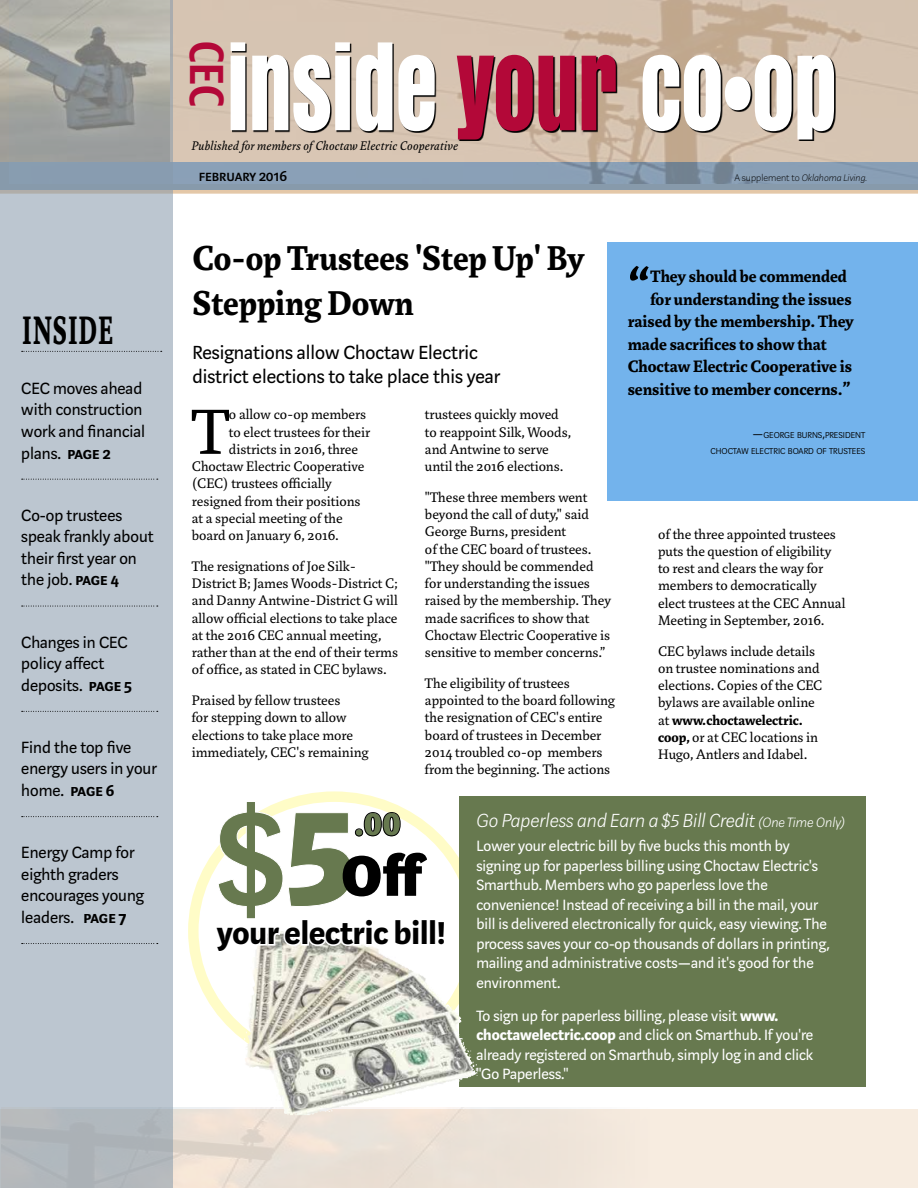
<style>
.page{position:relative;width:918px;height:1188px;background:#fff}
.page>*{position:absolute;margin:0;border:0;box-sizing:border-box;transform-origin:0 0}
.t1{font:600 152.85px "Marat Sans";color:#67794f}
.t2{font:101.85px "Anton";color:#fff;scale:.83 1}
.t3{font:69.3px "Marat Pro";color:#000}
.t4{font:900 63.3px "Marat Sans";color:#000}
.t5{font:700 53.4px "Marat Pro";color:#000}
.t6{font:45px "Charcoal";color:#b30838;scale:.84 1}
.t7{font:700 43.2px "Marat Pro";letter-spacing:.05em;color:#000;scale:.63 1}
.t8{font:700 37.5px/45px "Marat Pro";color:#000;scale:.96 1}
.t9{font:900 37.2px "Marat Sans";color:#67794f}
.t10{font:700 34.95px "Marat Sans";color:#000}
.t11{font:21px/24.2px "Marat Sans";color:#000}
.t12{font:italic 200 21px "Marat Sans";color:#fff}
.t13{font:18px/21.6px "Marat Sans";color:#000}
.t14{font:700 18px "Marat Pro";color:#000}
.t15{font:16.5px/19.5px "Marat Sans";color:#fff}
.t16{font:16.5px "Marat Sans Medium Small Caps";color:#000}
.t17{font:15px/17.2px "Marat Pro";color:#000}
.t18{font:italic 13.5px "Marat Pro";letter-spacing:.02em;color:#000}
.t19{font:italic 100 10.5px "Marat Sans";color:#000}
.t20{font:300 9.45px/16.2px "Marat Sans";color:#000;text-align:right}
.s1{font-family:"Marat Sans Demibold Small Caps"}
.s2{color:#b30838}
.s3{font-style:normal}
.s4{font-size:19.5px}
.s5{font-size:13.5px}
.s6{font-weight:700}
.s7{font-weight:900}
.s8{font-size:15px}
</style>
<div class="page">
<div style="left:0;top:1110px;width:918px;height:78px;background:#f7ece0"></div>
<img style="left:172px;top:1107px;width:480px;height:81px">
<svg style="left:172px;top:189px;width:746px;height:5px;fill:#e4c7a8"></svg>
<div style="left:0;top:162px;width:918px;height:27px;background:#879aab"></div>
<img style="left:172px;top:0;width:746px;height:184px">
<svg style="left:0;top:0;width:172px;height:1188px;fill:#bcc6d0"></svg>
<svg style="left:22px;top:479px;width:136px;height:1px"></svg>
<svg style="left:22px;top:606px;width:136px;height:1px"></svg>
<svg style="left:22px;top:711px;width:136px;height:1px"></svg>
<svg style="left:22px;top:816px;width:136px;height:1px"></svg>
<svg style="left:22px;top:943px;width:136px;height:1px"></svg>
<svg style="left:22px;top:351px;width:140px;height:1px"></svg>
<img style="left:0;top:0;width:170px;height:162px">
<svg style="left:232px;top:44px;width:604px;height:97px"></svg>
<div style="left:608px;top:242px;width:310px;height:259px;background:#73b3ec"></div>
<div style="left:459px;top:797px;width:406px;height:290px;background:#67794f"></div>
<img style="left:244px;top:955px;width:133px;height:160px">
<svg style="left:212px;top:801px;width:210px;height:154px"></svg>
<h3 class="t7" style="left:23px;top:305px;width:145px">INSIDE</h3>
<p class="t13" style="left:21px;top:378px;width:125px">CEC moves ahead with construction work and financial plans. <span class="s1">page 2</span></p>
<p class="t13" style="left:21px;top:504px;width:134px">Co-op trustees speak frankly about their first year on the job. <span class="s1">page 4</span></p>
<p class="t13" style="left:21px;top:631px;width:112px">Changes in CEC policy affect deposits. <span class="s1">page 5</span></p>
<p class="t13" style="left:21px;top:737px;width:137px">Find the top five energy users in your home. <span class="s1">page 6</span></p>
<p class="t13" style="left:21px;top:842px;width:124px">Energy Camp for eighth graders encourages young leaders. <span class="s1">page 7</span></p>
<h3 class="t6" style="left:236px;top:41px;width:80px;rotate:90deg">CEC</h3>
<p class="t18" style="left:192px;top:138px;width:268px">Published for members of Choctaw Electric Cooperative</p>
<h2 class="t2" style="left:227px;top:10px;width:736px">inside <span class="s2">your</span> co•op</h2>
<p class="t16" style="left:199px;top:167px;width:90px">february 2016</p>
<p class="t19" style="left:734px;top:172px;width:134px"><span class="s3">A supplement to</span> Oklahoma Living.</p>
<h3 class="t8" style="left:192px;top:235px;width:410px">Co-op Trustees 'Step Up' By<br>Stepping Down</h3>
<h3 class="t11" style="left:192px;top:340px;width:310px">Resignations allow Choctaw Electric district elections to take place this year</h3>
<h3 class="t3" style="left:192px;top:394px;width:39px">T</h3>
<p class="t17" style="left:229px;top:406px;width:139px">o allow co-op members</p>
<p class="t17" style="left:229px;top:423px;width:143px">to elect trustees for their</p>
<p class="t17" style="left:229px;top:441px;width:131px">districts in 2016, three</p>
<p class="t17" style="left:192px;top:458px;width:174px">Choctaw Electric Cooperative</p>
<p class="t17" style="left:192px;top:475px;width:141px">(CEC) trustees officially</p>
<p class="t17" style="left:192px;top:492px;width:170px">resigned from their positions</p>
<p class="t17" style="left:192px;top:510px;width:152px">at a special meeting of the</p>
<p class="t17" style="left:192px;top:527px;width:149px">board on January 6, 2016.</p>
<p class="t17" style="left:192px;top:558px;width:208px">The resignations of Joe Silk-District B; James Woods-District C; and Danny Antwine-District G will allow official elections to take place at the 2016 CEC annual meeting, rather than at the end of their terms of office, as stated in CEC bylaws.</p>
<p class="t17" style="left:192px;top:692px;width:178px">Praised by fellow trustees<br>for stepping down to allow elections to take place more immediately, CEC's remaining</p>
<p class="t17" style="left:425px;top:406px;width:148px">trustees quickly moved to reappoint Silk, Woods, and Antwine to serve until the 2016 elections.</p>
<p class="t17" style="left:425px;top:489px;width:187px">"These three members went beyond the call of duty," said<br>George Burns, president<br>of the CEC board of trustees. "They should be commended for understanding the issues raised by the membership. They made sacrifices to show that<br>Choctaw Electric Cooperative is sensitive to member concerns.”</p>
<p class="t17" style="left:425px;top:675px;width:191px">The eligibility of trustees appointed to the board following the resignation of CEC's entire board of trustees in December<br>2014 troubled co-op members from the beginning. The actions</p>
<h3 class="t5" style="left:628px;top:257px;width:24px">“</h3>
<p class="t14" style="left:650px;top:266px;width:198px">They should be commended</p>
<p class="t14" style="left:650px;top:289px;width:203px">for understanding the issues</p>
<p class="t14" style="left:628px;top:311px;width:228px">raised by the membership. They</p>
<p class="t14" style="left:628px;top:334px;width:201px">made sacrifices to show that</p>
<p class="t14" style="left:628px;top:356px;width:226px">Choctaw Electric Cooperative is</p>
<p class="t14" style="left:628px;top:379px;width:225px">sensitive to member concerns.<span class="s4">”</span></p>
<p class="t20" style="left:711px;top:427px;width:156px"><span class="s5">—</span>GEORGE BURNS<span class="s5">,</span>PRESIDENT<br>CHOCTAW ELECTRIC BOARD OF TRUSTEES</p>
<p class="t17" style="left:658px;top:525px;width:189px">of the three appointed trustees puts the question of eligibility to rest and clears the way for members to democratically elect trustees at the CEC Annual<br>Meeting in September, 2016.</p>
<p class="t17" style="left:658px;top:642px;width:166px">CEC bylaws include details on trustee nominations and elections. Copies of the CEC bylaws are available online at <span class="s6">www.choctawelectric. coop,</span> or at CEC locations in<br>Hugo, Antlers and Idabel.</p>
<h1 class="t1" style="left:215px;top:778px;width:142px">$<span class="s7">5</span></h1>
<h3 class="t9" style="left:355px;top:804px;width:48px">.00</h3>
<h3 class="t4" style="left:341px;top:841px;width:87px">Off</h3>
<h3 class="t10" style="left:217px;top:915px;width:231px">your electric bill!</h3>
<h3 class="t12" style="left:476px;top:810px;width:370px">Go Paperless and Earn a $5 Bill Credit <span class="s8">(One Time Only)</span></h3>
<p class="t15" style="left:476px;top:837px;width:355px">Lower your electric bill by five bucks this month by signing up for paperless billing using Choctaw Electric's Smarthub. Members who go paperless love the convenience! Instead of receiving a bill in the mail, your bill is delivered electronically for quick, easy viewing. The process saves your co-op thousands of dollars in printing, mailing and administrative costs—and it's good for the environment.</p>
<p class="t15" style="left:476px;top:1006px;width:338px">To sign up for paperless billing, please visit <span class="s6">www. choctawelectric.coop</span> and click on Smarthub. If you're already registered on Smarthub, simply log in and click "Go Paperless."</p>
</div>
